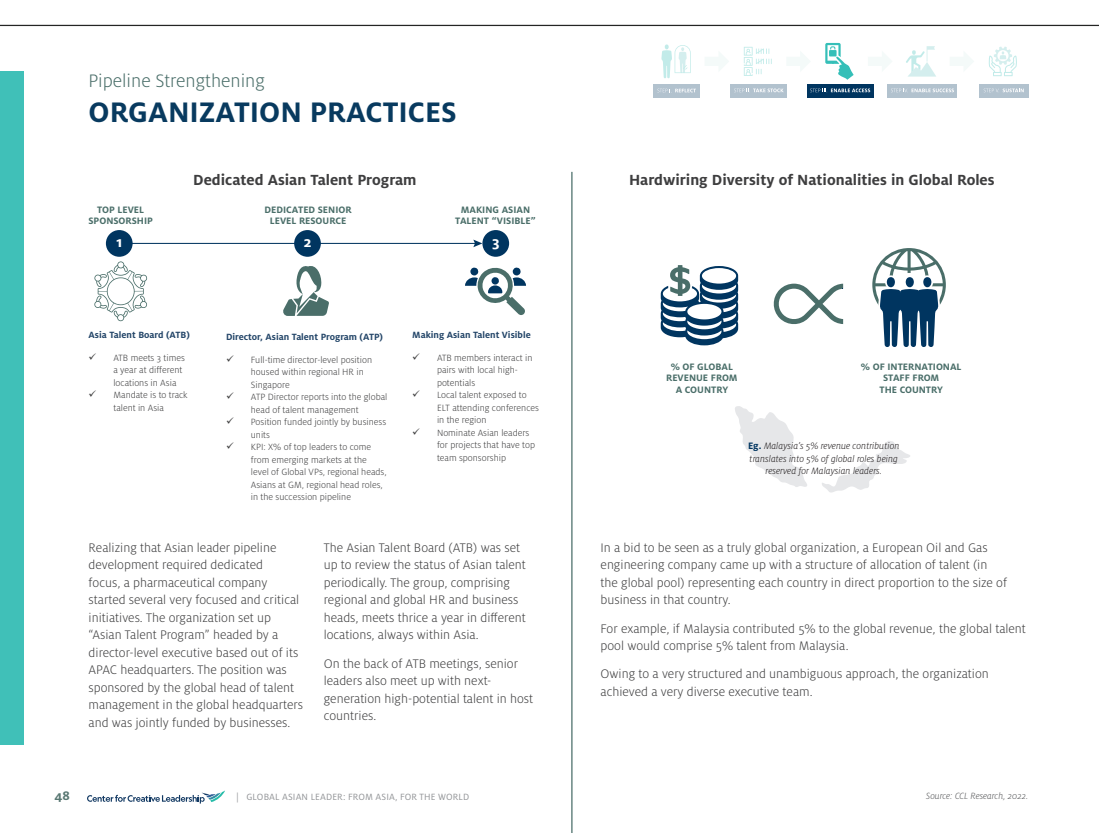
<style>
.page{position:relative;width:1099px;height:833px;background:#fff}
.page>*{position:absolute;margin:0;border:0;box-sizing:border-box;transform-origin:0 0}
.t1{font:700 31.25px "Milo Pro";color:#083a5f}
.t2{font:300 20px "Milo Pro";color:#4a6e69}
.Body{font:700 16.25px "Milo Pro";color:#3e3e3f}
.t3{font:700 15.88px "Milo Pro";color:#fff}
.Body-2{font:300 13.75px/17.5px "Milo Pro";color:#3e3e3f}
.t4{font:700 13.75px "Milo Pro";color:#597873}
.t5{font:italic 300 10.38px/12.4px "Milo Pro";color:#231f20}
.t6{font:700 10.38px/11.4px "Milo Pro";color:#4a6e69;text-align:center}
.Bullet_Points{font:300 10px/12.5px "Milo Pro";color:#3e3e3f}
.Bullet_Points-2{font:700 10px "Milo Pro";color:#244669}
.t7{font:10px "Milo Pro";letter-spacing:.01em;color:#939598}
.t8{font:italic 300 10px "Milo Pro";color:#57585a}
.s1{font-weight:700;font-style:normal;color:#003560}
</style>
<div class="page">
<svg style="left:87px;top:790px;width:138px;height:13px"></svg>
<hr style="left:0;top:25px;width:1098px;height:1px;background:#242524">
<svg style="left:94px;top:261px;width:53px;height:60px"></svg>
<svg style="left:465px;top:267px;width:61px;height:48px"></svg>
<hr style="left:110px;top:243px;width:366px;height:1px;background:#003560">
<svg style="left:473px;top:240px;width:9px;height:7px"></svg>
<div style="left:106px;top:230px;width:27px;height:27px;background:#003560;border-radius:50%"></div>
<div style="left:294px;top:230px;width:27px;height:27px;background:#003560;border-radius:50%"></div>
<div style="left:482px;top:230px;width:27px;height:27px;background:#003560;border-radius:50%"></div>
<svg style="left:283px;top:266px;width:46px;height:50px"></svg>
<hr style="left:571px;top:172px;width:1px;height:661px;background:#4a6e69">
<div style="left:0;top:71px;width:23px;height:673px;background:#40c0b8"></div>
<svg style="left:735px;top:406px;width:175px;height:86px"></svg>
<svg style="left:660px;top:265px;width:78px;height:80px"></svg>
<svg style="left:773px;top:284px;width:70px;height:40px"></svg>
<svg style="left:872px;top:248px;width:73px;height:99px"></svg>
<div style="left:923px;top:277px;width:8px;height:10px;background:#003560;border-radius:50%"></div>
<svg style="left:825px;top:43px;width:28px;height:37px"></svg>
<div style="left:806px;top:84px;width:67px;height:14px;background:#003560"></div>
<svg style="left:810px;top:89px;width:60px;height:4px"></svg>
<svg style="left:887px;top:84px;width:142px;height:14px;fill:#b2c2ce"></svg>
<svg style="left:653px;top:84px;width:134px;height:14px;fill:#b2c2ce"></svg>
<p class="t2" style="left:89px;top:70px;width:178px">Pipeline Strengthening</p>
<p class="t1" style="left:89px;top:95px;width:369px">ORGANIZATION PRACTICES</p>
<p class="Body" style="left:193px;top:170px;width:225px">Dedicated Asian Talent Program</p>
<p class="Body" style="left:629px;top:170px;width:367px">Hardwiring Diversity of Nationalities in Global Roles</p>
<p class="t6" style="left:88px;top:204px;width:66px">TOP LEVEL<br>SPONSORSHIP</p>
<p class="t6" style="left:264px;top:204px;width:89px">DEDICATED SENIOR<br>LEVEL RESOURCE</p>
<p class="t6" style="left:455px;top:204px;width:82px">MAKING ASIAN<br>TALENT “VISIBLE”</p>
<p class="t3" style="left:116px;top:232px;width:7px">1</p>
<p class="t3" style="left:304px;top:232px;width:9px">2</p>
<p class="t3" style="left:492px;top:232px;width:9px">3</p>
<p class="Bullet_Points-2" style="left:89px;top:329px;width:103px">Asia Talent Board (ATB)</p>
<p class="Bullet_Points" style="left:113px;top:351px;width:73px;text-indent:-25px">✓ ATB meets 3 times a year at different locations in Asia</p>
<p class="Bullet_Points" style="left:89px;top:389px;width:101px;text-align:center">✓ Mandate is to track talent in Asia</p>
<p class="Bullet_Points-2" style="left:226px;top:331px;width:158px">Director, Asian Talent Program (ATP)</p>
<p class="Bullet_Points" style="left:251px;top:353px;width:123px;text-indent:-25px">✓ Full-time director-level position housed within regional HR in<br>Singapore</p>
<p class="Bullet_Points" style="left:226px;top:391px;width:163px;text-align:center">✓ ATP Director reports into the global head of talent management</p>
<p class="Bullet_Points" style="left:251px;top:416px;width:137px;text-indent:-25px">✓ Position funded jointly by business units</p>
<p class="Bullet_Points" style="left:251px;top:441px;width:137px;text-indent:-25px">✓ KPI: X% of top leaders to come from emerging markets at the level of Global VPs, regional heads,<br>Asians at GM, regional head roles, in the succession pipeline</p>
<p class="Bullet_Points-2" style="left:412px;top:329px;width:120px">Making Asian Talent Visible</p>
<p class="Bullet_Points" style="left:437px;top:351px;width:97px;text-indent:-25px">✓ ATB members interact in pairs with local high&shy;potentials</p>
<p class="Bullet_Points" style="left:437px;top:389px;width:103px;text-indent:-25px">✓ Local talent exposed to<br>ELT attending conferences in the region</p>
<p class="Bullet_Points" style="left:437px;top:426px;width:100px;text-indent:-25px">✓ Nominate Asian leaders for projects that have top team sponsorship</p>
<p class="Body-2" style="left:89px;top:539px;width:216px">Realizing that Asian leader pipeline development required dedicated<br>focus, a pharmaceutical company started several very focused and critical initiatives. The organization set up “Asian Talent Program” headed by a director-level executive based out of its APAC headquarters. The position was sponsored by the global head of talent management in the global headquarters and was jointly funded by businesses.</p>
<p class="Body-2" style="left:324px;top:539px;width:204px">The Asian Talent Board (ATB) was set up to review the status of Asian talent periodically. The group, comprising regional and global HR and business heads, meets thrice a year in different locations, always within Asia.</p>
<p class="Body-2" style="left:324px;top:654px;width:211px">On the back of ATB meetings, senior leaders also meet up with next&shy;generation high-potential talent in host countries.</p>
<p class="t4" style="left:54px;top:788px;width:17px">48</p>
<p class="t7" style="left:236px;top:791px;width:234px">| GLOBAL ASIAN LEADER: FROM ASIA, FOR THE WORLD</p>
<p class="t6" style="left:666px;top:361px;width:73px">% OF GLOBAL<br>REVENUE FROM<br>A COUNTRY</p>
<p class="t6" style="left:860px;top:361px;width:102px">% OF INTERNATIONAL<br>STAFF FROM<br>THE COUNTRY</p>
<p class="t5" style="left:748px;top:440px;width:153px;text-align:center"><span class="s1">Eg.</span> Malaysia’s 5% revenue contribution translates into 5% of global roles being reserved for Malaysian leaders.</p>
<p class="Body-2" style="left:600px;top:539px;width:408px">In a bid to be seen as a truly global organization, a European Oil and Gas engineering company came up with a structure of allocation of talent (in the global pool) representing each country in direct proportion to the size of business in that country.</p>
<p class="Body-2" style="left:600px;top:619px;width:427px">For example, if Malaysia contributed 5% to the global revenue, the global talent pool would comprise 5% talent from Malaysia.</p>
<p class="Body-2" style="left:600px;top:665px;width:390px">Owing to a very structured and unambiguous approach, the organization achieved a very diverse executive team.</p>
<p class="t6" style="left:699px;top:546px;width:102px">% OF INTERNATIONAL<br>STAFF FROM</p>
<p class="t5" style="left:586px;top:625px;width:153px"><span class="s1">Eg.</span> Malaysia’s 5% revenue contribution translates into 5% of global roles being</p>
<p class="t8" style="left:926px;top:790px;width:103px">Source: CCL Research, 2022.</p>
</div>
